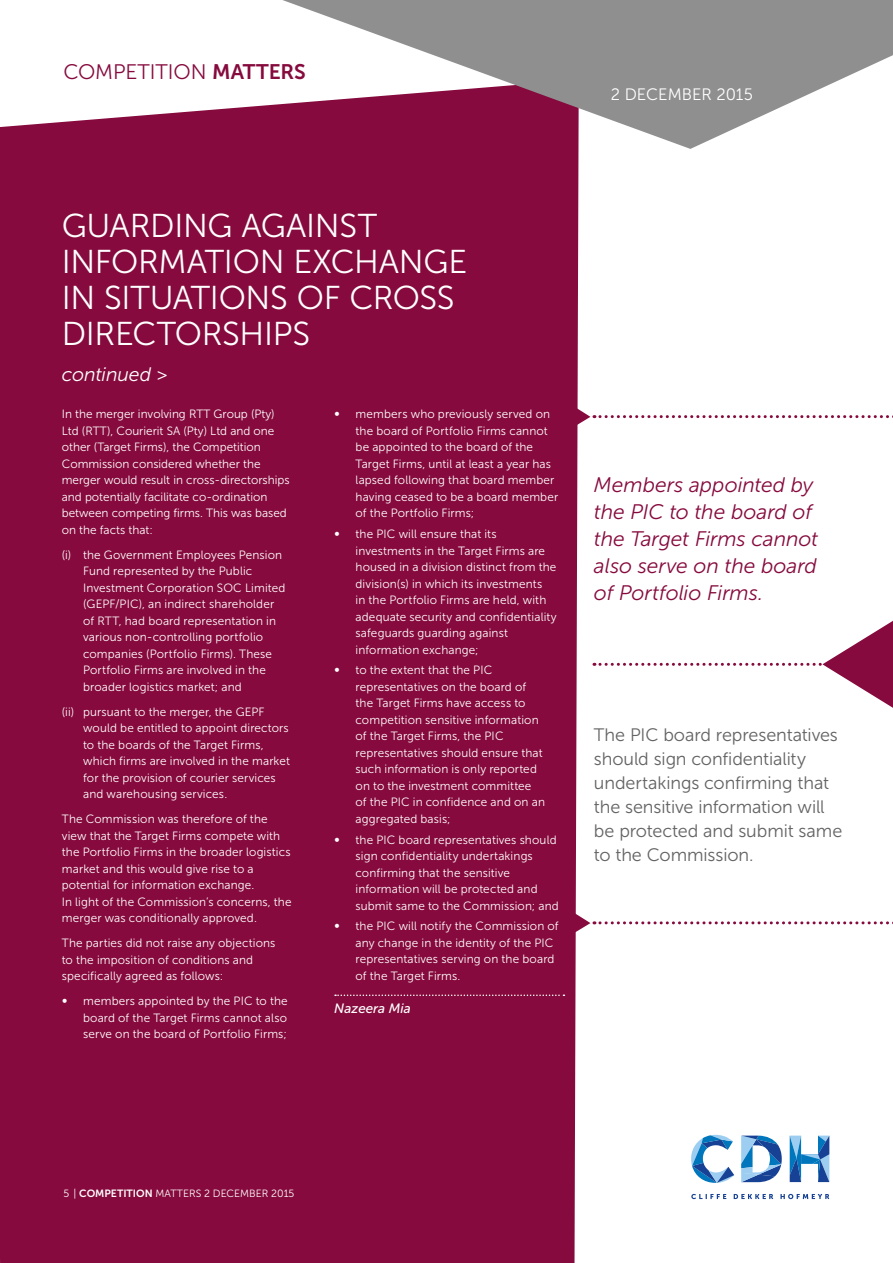
<style>
.page{position:relative;width:893px;height:1263px;background:#fff}
.page>*{position:absolute;margin:0;border:0;box-sizing:border-box;transform-origin:0 0}
.t1{font:33px/36px "Museo Sans 300";letter-spacing:-.01em;color:#fff}
.t2{font:italic 21px/27px "Museo Sans 300";letter-spacing:-.005em;color:#860a3d}
.t3{font:21px "Museo Sans 300";letter-spacing:-.005em;color:#860a3d}
.t4{font:italic 19.5px "Museo Sans 300";letter-spacing:-.005em;color:#fff}
.t5{font:18px/24px "Museo Sans 300";letter-spacing:-.005em;color:#646363}
.t6{font:16.5px "Museo Sans 300";color:#fff}
.t7{font:italic 13.5px "Museo Sans 500";color:#fff}
.t8{font:12px/16.5px "Museo Sans 300";letter-spacing:.01em;color:#fff}
.t9{font:10.5px "Museo Sans 300";color:#fff}
.s1{font-family:"Museo Sans 700"}
</style>
<div class="page">
<div style="left:0;top:135px;width:579px;height:1128px;background:#860a3d"></div>
<svg style="left:0;top:108px;width:228px;height:27px;fill:#860a3d"></svg>
<svg style="left:228px;top:0;width:664px;height:149px;fill:#908f8f"></svg>
<svg style="left:789px;top:1136px;width:40px;height:46px"></svg>
<svg style="left:691px;top:1194px;width:138px;height:5px"></svg>
<svg style="left:691px;top:1135px;width:43px;height:48px"></svg>
<svg style="left:741px;top:1136px;width:40px;height:46px"></svg>
<svg style="left:335px;top:995px;width:229px;height:1px"></svg>
<svg style="left:567px;top:403px;width:322px;height:28px"></svg>
<svg style="left:594px;top:621px;width:298px;height:86px"></svg>
<svg style="left:567px;top:909px;width:322px;height:28px"></svg>
<h2 class="t3" style="left:64px;top:64px;width:244px">COMPETITION <span class="s1">MATTERS</span></h2>
<h3 class="t6" style="left:611px;top:88px;width:143px">2 DECEMBER 2015</h3>
<h1 class="t1" style="left:62px;top:212px;width:407px">GUARDING AGAINST<br>INFORMATION EXCHANGE<br>IN SITUATIONS OF CROSS<br>DIRECTORSHIPS</h1>
<h3 class="t4" style="left:62px;top:368px;width:107px">continued &gt;</h3>
<p class="t8" style="left:62px;top:407px;width:229px">In the merger involving RTT Group (Pty)<br>Ltd (RTT), Courierit SA (Pty) Ltd and one other (Target Firms), the Competition Commission considered whether the merger would result in cross-directorships and potentially facilitate co-ordination between competing firms. This was based on the facts that:</p>
<p class="t8" style="left:83px;top:548px;width:204px;text-indent:-21px">(i) the Government Employees Pension Fund represented by the Public Investment Corporation SOC Limited (GEPF/PIC), an indirect shareholder of RTT, had board representation in various non-controlling portfolio companies (Portfolio Firms). These Portfolio Firms are involved in the broader logistics market; and</p>
<p class="t8" style="left:83px;top:705px;width:208px;text-indent:-21px">(ii) pursuant to the merger, the GEPF would be entitled to appoint directors to the boards of the Target Firms, which firms are involved in the market for the provision of courier services and warehousing services.</p>
<p class="t8" style="left:62px;top:812px;width:231px">The Commission was therefore of the view that the Target Firms compete with the Portfolio Firms in the broader logistics market and this would give rise to a potential for information exchange.<br>In light of the Commission’s concerns, the merger was conditionally approved.</p>
<p class="t8" style="left:62px;top:936px;width:215px">The parties did not raise any objections to the imposition of conditions and specifically agreed as follows:</p>
<p class="t8" style="left:62px;top:994px;width:7px">∞</p>
<p class="t8" style="left:83px;top:994px;width:206px;text-align:justify">members appointed by the PIC to the board of the Target Firms cannot also serve on the board of Portfolio Firms;</p>
<p class="t8" style="left:334px;top:407px;width:7px">∞</p>
<p class="t8" style="left:355px;top:407px;width:204px">members who previously served on the board of Portfolio Firms cannot be appointed to the board of the<br>Target Firms, until at least a year has lapsed following that board member having ceased to be a board member of the Portfolio Firms;</p>
<p class="t8" style="left:334px;top:527px;width:7px">∞</p>
<p class="t8" style="left:355px;top:527px;width:203px">the PIC will ensure that its investments in the Target Firms are housed in a division distinct from the division(s) in which its investments<br>in the Portfolio Firms are held, with adequate security and confidentiality safeguards guarding against information exchange;</p>
<p class="t8" style="left:334px;top:663px;width:7px">∞</p>
<p class="t8" style="left:355px;top:663px;width:191px">to the extent that the PIC representatives on the board of the Target Firms have access to competition sensitive information of the Target Firms, the PIC representatives should ensure that such information is only reported on to the investment committee of the PIC in confidence and on an aggregated basis;</p>
<p class="t8" style="left:334px;top:832px;width:7px">∞</p>
<p class="t8" style="left:355px;top:832px;width:205px">the PIC board representatives should sign confidentiality undertakings confirming that the sensitive information will be protected and submit same to the Commission; and</p>
<p class="t8" style="left:334px;top:919px;width:7px">∞</p>
<p class="t8" style="left:355px;top:919px;width:205px">the PIC will notify the Commission of any change in the identity of the PIC representatives serving on the board of the Target Firms.</p>
<p class="t7" style="left:334px;top:1003px;width:78px">Nazeera Mia</p>
<h2 class="t2" style="left:594px;top:474px;width:226px">Members appointed by the PIC to the board of the Target Firms cannot also serve on the board of Portfolio Firms.</h2>
<h3 class="t5" style="left:594px;top:725px;width:250px">The PIC board representatives should sign confidentiality undertakings confirming that the sensitive information will be protected and submit same to the Commission.</h3>
<p class="t9" style="left:64px;top:1189px;width:232px">5 | <span class="s1">COMPETITION</span> MATTERS 2 DECEMBER 2015</p>
</div>
